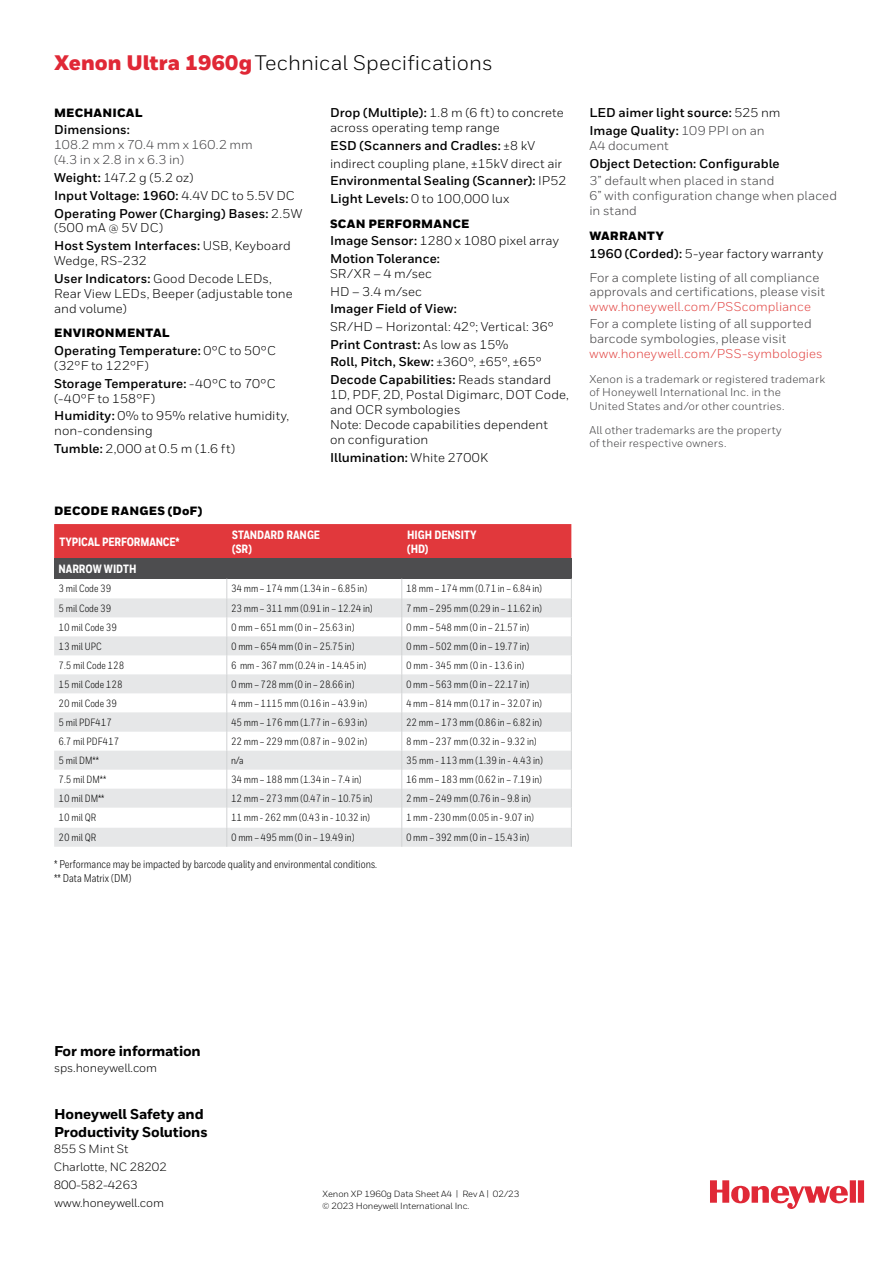
<style>
.page{position:relative;width:893px;height:1263px;background:#fff}
.page>*{position:absolute;margin:0;border:0;box-sizing:border-box;transform-origin:0 0}
.t1{font:21px "Honeywell Sans";color:#000}
.t2{font:800 14.25px/18px "Honeywell Sans";letter-spacing:-.01em;color:#000}
.t3{font:12.75px/15px "Honeywell Sans";letter-spacing:.005em;color:#000}
.t4{font:700 12.75px/17.7px "Honeywell Sans";color:#000}
.t5{font:12.75px/15px "Honeywell Sans";color:#414042}
.t6{font:12.75px "Honeywell Sans";letter-spacing:.005em;color:#e24543}
.t7{font:12px/18px "Honeywell Sans";letter-spacing:-.01em;color:#000}
.t8{font:900 12px "Honeywell Sans";letter-spacing:.02em;color:#000}
.t9{font:800 12px/14.2px "Honeywell Cond";color:#fff}
.t10{font:11.25px/13.5px "Honeywell Sans";letter-spacing:.01em;color:#414042}
.t11{font:11.25px/14.2px "Honeywell Cond";color:#000}
.t12{font:10.5px "Honeywell Cond";letter-spacing:-.01em;color:#000}
.t13{font:9px/12px "Honeywell Sans";letter-spacing:-.01em;color:#000}
.s1{font-weight:900;color:#e02836}
.s2{font-weight:400}
.s3{font-weight:700}
.s4{font-weight:400;color:#414042}
.s5{font-weight:700;color:#000}
.s6{color:#000}
</style>
<div class="page">
<svg style="left:710px;top:1180px;width:154px;height:29px"></svg>
<div style="left:54px;top:524px;width:517px;height:34px;background:#e1383c"></div>
<div style="left:54px;top:558px;width:517px;height:21px;background:#4d4d4f"></div>
<svg style="left:54px;top:598px;width:517px;height:249px;fill:#e6e7e8"></svg>
<svg style="left:226px;top:579px;width:1px;height:268px"></svg>
<svg style="left:401px;top:579px;width:1px;height:268px"></svg>
<svg style="left:571px;top:579px;width:1px;height:268px"></svg>
<h1 class="t1" style="left:54px;top:50px;width:440px"><span class="s1">Xenon Ultra 1960g</span>Technical Specifications</h1>
<p class="t8" style="left:54px;top:105px;width:90px">MECHANICAL</p>
<p class="t4" style="left:54px;top:121px;width:77px">Dimensions:</p>
<p class="t5" style="left:54px;top:138px;width:200px">108.2 mm x 70.4 mm x 160.2 mm (4.3 in x 2.8 in x 6.3 in)</p>
<p class="t4" style="left:54px;top:169px;width:250px">Weight: <span class="s2">147.2 g (5.2 oz)<br></span>Input Voltage: 1960: <span class="s2">4.4V DC to 5.5V DC<br></span>Operating Power (Charging) Bases: <span class="s2">2.5W</span></p>
<p class="t3" style="left:54px;top:219px;width:238px;line-height:17.7px">(500 mA @ 5V DC)<br><span class="s3">Host System Interfaces:</span> USB, Keyboard</p>
<p class="t3" style="left:54px;top:252px;width:219px;line-height:17.7px">Wedge, RS-232<br><span class="s3">User Indicators:</span> Good Decode LEDs,</p>
<p class="t3" style="left:54px;top:286px;width:240px">Rear View LEDs, Beeper (adjustable tone and volume)</p>
<p class="t8" style="left:54px;top:326px;width:117px">ENVIRONMENTAL</p>
<p class="t3" style="left:54px;top:343px;width:223px"><span class="s3">Operating Temperature:</span> 0°C to 50°C (32°F to 122°F)</p>
<p class="t3" style="left:54px;top:376px;width:223px"><span class="s3">Storage Temperature:</span> -40°C to 70°C (-40°F to 158°F)</p>
<p class="t3" style="left:54px;top:409px;width:237px"><span class="s3">Humidity:</span> 0% to 95% relative humidity, non-condensing</p>
<p class="t3" style="left:54px;top:441px;width:183px"><span class="s3">Tumble:</span> 2,000 at 0.5 m (1.6 ft)</p>
<p class="t3" style="left:330px;top:105px;width:235px"><span class="s3">Drop (Multiple):</span> 1.8 m (6 ft) to concrete across operating temp range</p>
<p class="t4" style="left:330px;top:137px;width:238px">ESD (Scanners and Cradles: <span class="s2">±8 kV indirect coupling plane, ±15kV direct air </span>Environmental Sealing (Scanner): <span class="s2">IP52<br></span>Light Levels: <span class="s2">0 to 100,000 lux</span></p>
<p class="t8" style="left:330px;top:216px;width:141px">SCAN PERFORMANCE</p>
<p class="t4" style="left:330px;top:232px;width:230px">Image Sensor: <span class="s2">1280 x 1080 pixel array<br></span>Motion Tolerance:</p>
<p class="t3" style="left:330px;top:265px;width:104px;line-height:17.7px">SR/XR – 4 m/sec<br>HD – 3.4 m/sec</p>
<p class="t4" style="left:330px;top:300px;width:128px">Imager Field of View:</p>
<p class="t3" style="left:330px;top:318px;width:225px;line-height:17.7px">SR/HD – Horizontal: 42°; Vertical: 36° <span class="s3">Print Contrast:</span> As low as 15%<br><span class="s3">Roll, Pitch, Skew:</span> ±360°, ±65°, ±65° <span class="s3">Decode Capabilities:</span> Reads standard</p>
<p class="t3" style="left:330px;top:387px;width:240px">1D, PDF, 2D, Postal Digimarc, DOT Code, and OCR symbologies<br>Note: Decode capabilities dependent<br>on configuration</p>
<p class="t4" style="left:330px;top:449px;width:160px">Illumination: <span class="s2">White 2700K</span></p>
<p class="t8" style="left:54px;top:503px;width:150px">DECODE RANGES (DoF)</p>
<p class="t9" style="left:60px;top:535px;width:122px">TYPICAL PERFORMANCE*</p>
<p class="t9" style="left:232px;top:528px;width:89px">STANDARD RANGE (SR)</p>
<p class="t9" style="left:407px;top:528px;width:71px">HIGH DENSITY (HD)</p>
<p class="t9" style="left:58px;top:562px;width:80px">NARROW WIDTH</p>
<p class="t12" style="left:58px;top:582px;width:55px">3 mil Code 39</p>
<p class="t12" style="left:231px;top:582px;width:137px">34 mm – 174 mm (1.34 in – 6.85 in)</p>
<p class="t12" style="left:406px;top:582px;width:137px">18 mm – 174 mm (0.71 in – 6.84 in)</p>
<p class="t12" style="left:58px;top:602px;width:55px">5 mil Code 39</p>
<p class="t12" style="left:231px;top:602px;width:143px">23 mm – 311 mm (0.91 in – 12.24 in)</p>
<p class="t12" style="left:406px;top:602px;width:137px">7 mm – 295 mm (0.29 in – 11.62 in)</p>
<p class="t12" style="left:58px;top:621px;width:60px">10 mil Code 39</p>
<p class="t12" style="left:231px;top:621px;width:125px">0 mm – 651 mm (0 in – 25.63 in)</p>
<p class="t12" style="left:406px;top:621px;width:125px">0 mm – 548 mm (0 in – 21.57 in)</p>
<p class="t12" style="left:58px;top:640px;width:45px">13 mil UPC</p>
<p class="t12" style="left:231px;top:640px;width:125px">0 mm – 654 mm (0 in – 25.75 in)</p>
<p class="t12" style="left:406px;top:640px;width:125px">0 mm – 502 mm (0 in – 19.77 in)</p>
<p class="t12" style="left:58px;top:659px;width:68px">7.5 mil Code 128</p>
<p class="t12" style="left:231px;top:659px;width:137px">6 mm - 367 mm (0.24 in - 14.45 in)</p>
<p class="t12" style="left:406px;top:659px;width:120px">0 mm - 345 mm (0 in - 13.6 in)</p>
<p class="t12" style="left:58px;top:678px;width:66px">15 mil Code 128</p>
<p class="t12" style="left:231px;top:678px;width:125px">0 mm – 728 mm (0 in – 28.66 in)</p>
<p class="t12" style="left:406px;top:678px;width:125px">0 mm – 563 mm (0 in – 22.17 in)</p>
<p class="t12" style="left:58px;top:697px;width:60px">20 mil Code 39</p>
<p class="t12" style="left:231px;top:697px;width:137px">4 mm – 1115 mm (0.16 in – 43.9 in)</p>
<p class="t12" style="left:406px;top:697px;width:137px">4 mm – 814 mm (0.17 in – 32.07 in)</p>
<p class="t12" style="left:58px;top:716px;width:55px">5 mil PDF417</p>
<p class="t12" style="left:231px;top:716px;width:137px">45 mm – 176 mm (1.77 in – 6.93 in)</p>
<p class="t12" style="left:406px;top:716px;width:137px">22 mm – 173 mm (0.86 in – 6.82 in)</p>
<p class="t12" style="left:58px;top:735px;width:62px">6.7 mil PDF417</p>
<p class="t12" style="left:231px;top:735px;width:137px">22 mm – 229 mm (0.87 in – 9.02 in)</p>
<p class="t12" style="left:406px;top:735px;width:132px">8 mm – 237 mm (0.32 in – 9.32 in)</p>
<p class="t12" style="left:58px;top:754px;width:42px">5 mil DM**</p>
<p class="t12" style="left:231px;top:754px;width:14px">n/a</p>
<p class="t12" style="left:406px;top:754px;width:138px">35 mm - 113 mm (1.39 in - 4.43 in)</p>
<p class="t12" style="left:58px;top:773px;width:49px">7.5 mil DM**</p>
<p class="t12" style="left:231px;top:773px;width:132px">34 mm – 188 mm (1.34 in – 7.4 in)</p>
<p class="t12" style="left:406px;top:773px;width:137px">16 mm – 183 mm (0.62 in – 7.19 in)</p>
<p class="t12" style="left:58px;top:792px;width:48px">10 mil DM**</p>
<p class="t12" style="left:231px;top:792px;width:143px">12 mm – 273 mm (0.47 in – 10.75 in)</p>
<p class="t12" style="left:406px;top:792px;width:126px">2 mm – 249 mm (0.76 in – 9.8 in)</p>
<p class="t12" style="left:58px;top:811px;width:39px">10 mil QR</p>
<p class="t12" style="left:231px;top:811px;width:140px">11 mm - 262 mm (0.43 in - 10.32 in)</p>
<p class="t12" style="left:406px;top:811px;width:129px">1 mm - 230 mm (0.05 in - 9.07 in)</p>
<p class="t12" style="left:58px;top:831px;width:39px">20 mil QR</p>
<p class="t12" style="left:231px;top:831px;width:125px">0 mm – 495 mm (0 in – 19.49 in)</p>
<p class="t12" style="left:406px;top:831px;width:125px">0 mm – 392 mm (0 in – 15.43 in)</p>
<p class="t11" style="left:54px;top:857px;width:324px">* Performance may be impacted by barcode quality and environmental conditions. ** Data Matrix (DM)</p>
<p class="t4" style="left:589px;top:104px;width:193px">LED aimer light source: <span class="s2">525 nm<br></span>Image Quality: <span class="s4">109 PPI on an</span></p>
<p class="t5" style="left:589px;top:138px;width:81px">A4 document</p>
<p class="t4" style="left:589px;top:155px;width:192px">Object Detection: Configurable</p>
<p class="t5" style="left:589px;top:173px;width:249px">3” default when placed in stand<br>6” with configuration change when placed in stand</p>
<p class="t8" style="left:589px;top:228px;width:76px">WARRANTY</p>
<p class="t5" style="left:589px;top:241px;width:235px;line-height:24.5px"><span class="s5">1960 (Corded):</span> <span class="s6">5-year factory warranty<br></span>For a complete listing of all compliance</p>
<p class="t5" style="left:589px;top:284px;width:237px">approvals and certifications, please visit</p>
<p class="t6" style="left:589px;top:298px;width:223px">www.honeywell.com/PSScompliance</p>
<p class="t5" style="left:589px;top:316px;width:224px">For a complete listing of all supported barcode symbologies, please visit</p>
<p class="t6" style="left:589px;top:346px;width:235px">www.honeywell.com/PSS-symbologies</p>
<p class="t10" style="left:589px;top:372px;width:237px">Xenon is a trademark or registered trademark of Honeywell International Inc. in the<br>United States and/or other countries.</p>
<p class="t10" style="left:589px;top:423px;width:194px">All other trademarks are the property of their respective owners.</p>
<h2 class="t2" style="left:54px;top:1042px;width:148px">For more information</h2>
<p class="t7" style="left:54px;top:1059px;width:104px">sps.honeywell.com</p>
<h2 class="t2" style="left:54px;top:1105px;width:155px">Honeywell Safety and<br>Productivity Solutions</h2>
<p class="t7" style="left:54px;top:1140px;width:115px">855 S Mint St<br>Charlotte, NC 28202<br>800-582-4263 www.honeywell.com</p>
<p class="t13" style="left:322px;top:1188px;width:199px">Xenon XP 1960g Data Sheet A4 | Rev A | 02/23 © 2023 Honeywell International Inc.</p>
</div>
